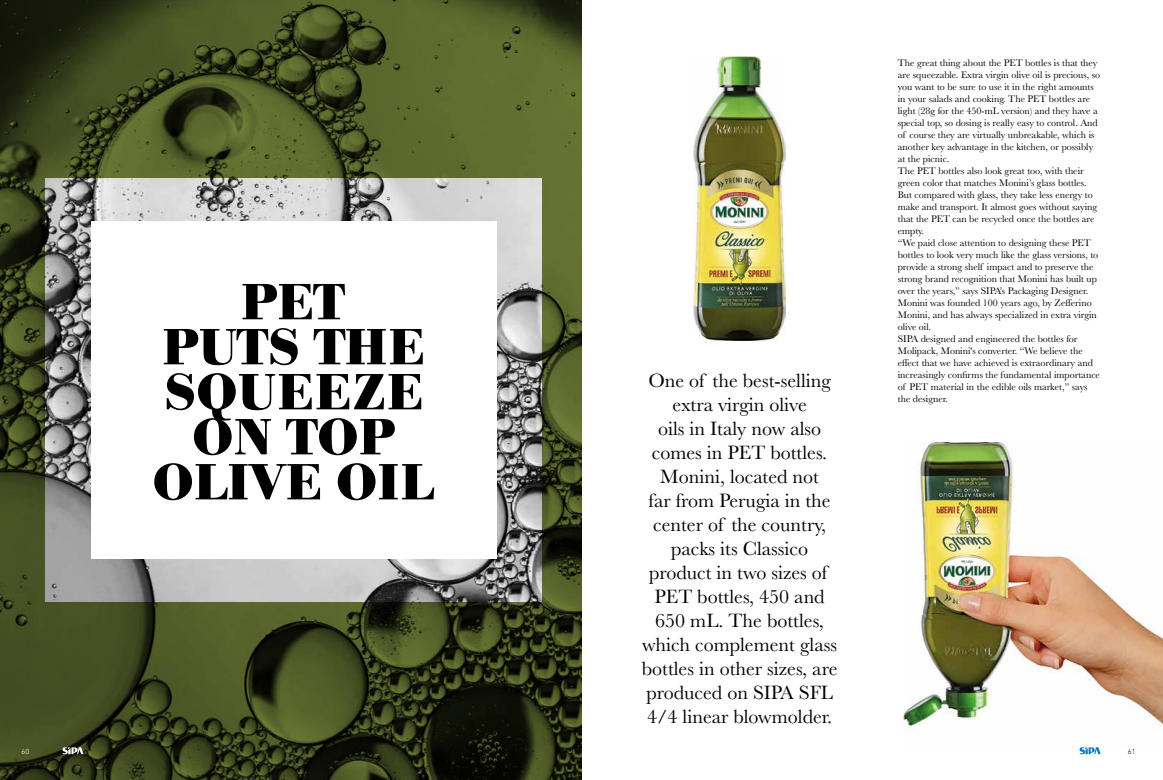
<style>
.page{position:relative;width:1163px;height:780px;background:#fff}
.page>*{position:absolute;margin:0;border:0;box-sizing:border-box;transform-origin:0 0}
.t1{font:700 50px/45px "Bodoni BE";letter-spacing:.02em;color:#000;text-align:center}
.t2{font:700 50px "Bodoni BE";letter-spacing:.065em;color:#000}
.t3{font:20px/24px "Baskerville";color:#000;text-align:center}
.t4{font:10px/12px "Baskerville";color:#000}
.t5{font:300 7.5px "DIN Next LT Pro";color:#fff}
.t6{font:300 7.5px "DIN Next LT Pro";color:#000}
</style>
<div class="page">
<svg style="left:0;top:0;width:581px;height:780px;background:#414a21"></svg>
<img style="left:46px;top:179px;width:495px;height:422px">
<div style="left:91px;top:221px;width:405px;height:337px;background:#fff"></div>
<img style="left:693px;top:57px;width:92px;height:283px">
<img style="left:902px;top:442px;width:260px;height:288px">
<svg style="left:1079px;top:747px;width:21px;height:7px"></svg>
<svg style="left:61px;top:746px;width:22px;height:8px"></svg>
<p class="t1" style="left:242px;top:280px;width:105px">PET</p>
<p class="t1" style="left:163px;top:325px;width:262px">PUTS THE</p>
<p class="t2" style="left:165px;top:362px;width:259px">SQUEEZE</p>
<p class="t1" style="left:152px;top:415px;width:284px">ON TOP<br>OLIVE OIL</p>
<p class="t3" style="left:648px;top:369px;width:184px">One of the best-selling extra virgin olive</p>
<p class="t3" style="left:641px;top:417px;width:197px">oils in Italy now also comes in PET bottles.<br>Monini, located not<br>far from Perugia in the center of the country, packs its Classico product in two sizes of<br>PET bottles, 450 and<br>650 mL. The bottles, which complement glass bottles in other sizes, are produced on SIPA SFL<br>4/4 linear blowmolder.</p>
<p class="t4" style="left:897px;top:57px;width:204px">The great thing about the PET bottles is that they are squeezable. Extra virgin olive oil is precious, so you want to be sure to use it in the right amounts in your salads and cooking. The PET bottles are light (28g for the 450-mL version) and they have a special top, so dosing is really easy to control. And of course they are virtually unbreakable, which is another key advantage in the kitchen, or possibly at the picnic.</p>
<p class="t4" style="left:897px;top:165px;width:201px">The PET bottles also look great too, with their green color that matches Monini’s glass bottles.<br>But compared with glass, they take less energy to make and transport. It almost goes without saying that the PET can be recycled once the bottles are empty.</p>
<p class="t4" style="left:897px;top:237px;width:202px">“We paid close attention to designing these PET bottles to look very much like the glass versions, to provide a strong shelf impact and to preserve the strong brand recognition that Monini has built up over the years,” says SIPA’s Packaging Designer.<br>Monini was founded 100 years ago, by Zefferino Monini, and has always specialized in extra virgin olive oil.</p>
<p class="t4" style="left:897px;top:333px;width:204px">SIPA designed and engineered the bottles for Molipack, Monini's converter. “We believe the effect that we have achieved is extraordinary and increasingly confirms the fundamental importance of PET material in the edible oils market,” says the designer.</p>
<p class="t5" style="left:22px;top:747px;width:9px">60</p>
<p class="t6" style="left:1127px;top:747px;width:9px">61</p>
</div>
